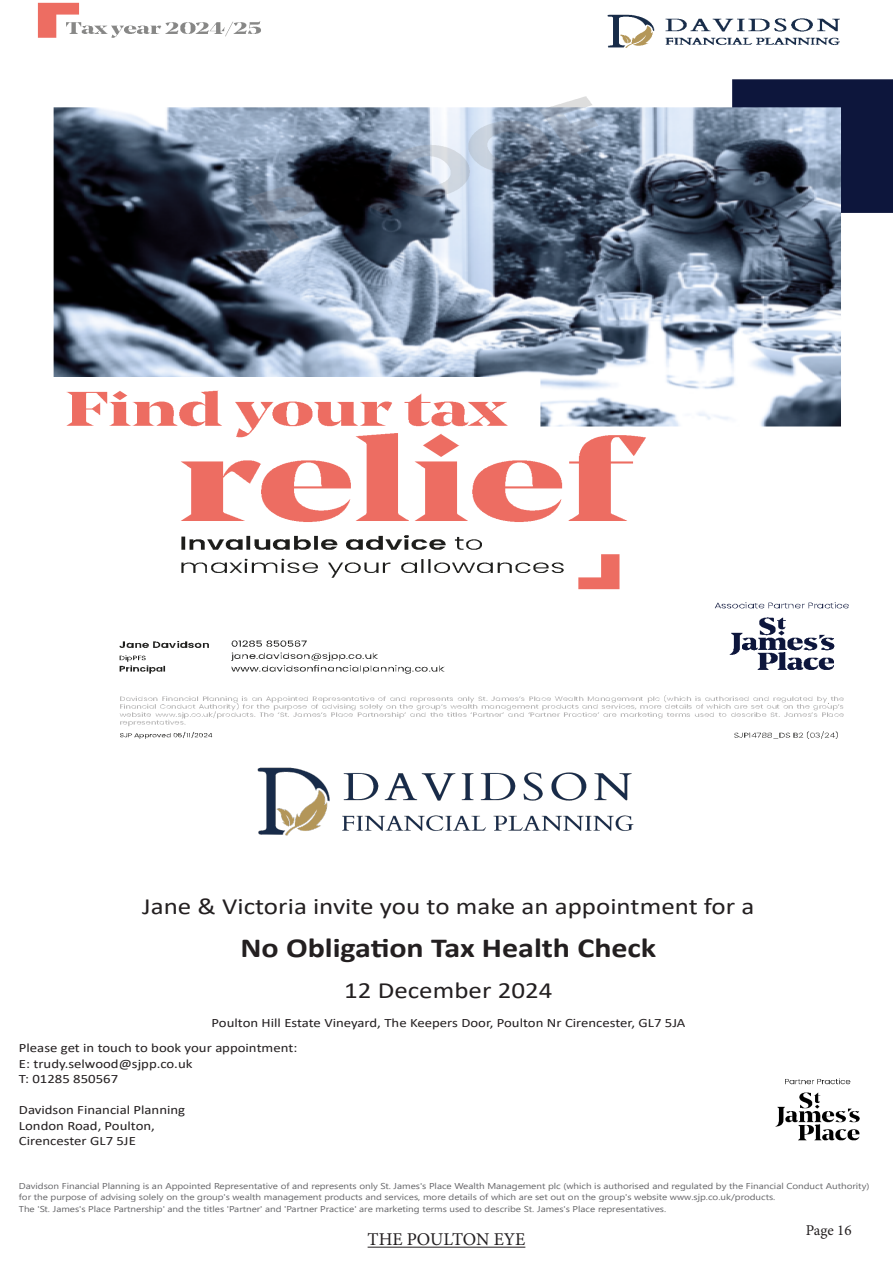
<style>
.page{position:relative;width:893px;height:1263px;background:#fff}
.page>*{position:absolute;margin:0;border:0;box-sizing:border-box;transform-origin:0 0}
.t1{font:700 27.6px "Calibri";color:#231f20;scale:1.16 1}
.t2{font:23.25px "Calibri";color:#231f20;scale:1.16 1}
.t3{font:18px "Minion Pro";letter-spacing:-.005em;color:#231f20}
.t4{font:15px "Minion Pro";letter-spacing:-.005em;color:#231f20}
.t5{font:12.75px/15.5px "Calibri";color:#231f20;scale:1.16 1}
.t6{font:8.55px/11.2px "Segoe UI";color:#656568;scale:1.16 1}
</style>
<div class="page">
<hr style="left:368px;top:1247px;width:157px;height:1px;background:#231f20">
<img style="left:257px;top:767px;width:377px;height:69px">
<img style="left:775px;top:1078px;width:85px;height:63px">
<img style="left:37px;top:2px;width:856px;height:737px">
<p class="t2" style="left:142px;top:890px;width:529px">Jane &amp; Victoria invite you to make an appointment for a</p>
<p class="t1" style="left:240px;top:928px;width:360px">No Obligation Tax Health Check</p>
<p class="t2" style="left:344px;top:974px;width:181px">12 December 2024</p>
<p class="t5" style="left:19px;top:1010px;width:576px;line-height:25.3px;text-indent:193px">Poulton Hill Estate Vineyard, The Keepers Door, Poulton Nr Cirencester, GL7 5JA<br>Please get in touch to book your appointment:</p>
<p class="t5" style="left:19px;top:1055px;width:151px">E: trudy.selwood@sjpp.co.uk<br>T: 01285 850567</p>
<p class="t5" style="left:19px;top:1102px;width:145px">Davidson Financial Planning<br>London Road, Poulton,<br>Cirencester GL7 5JE</p>
<p class="t6" style="left:19px;top:1180px;width:735px">Davidson Financial Planning is an Appointed Representative of and represents only St. James's Place Wealth Management plc (which is authorised and regulated by the Financial Conduct Authority) for the purpose of advising solely on the group's wealth management products and services, more details of which are set out on the group's website www.sjp.co.uk/products.<br>The 'St. James's Place Partnership' and the titles 'Partner' and 'Partner Practice' are marketing terms used to describe St. James's Place representatives.</p>
<h3 class="t3" style="left:368px;top:1227px;width:159px">THE POULTON EYE</h3>
<h3 class="t4" style="left:806px;top:1220px;width:47px">Page 16</h3>
</div>
